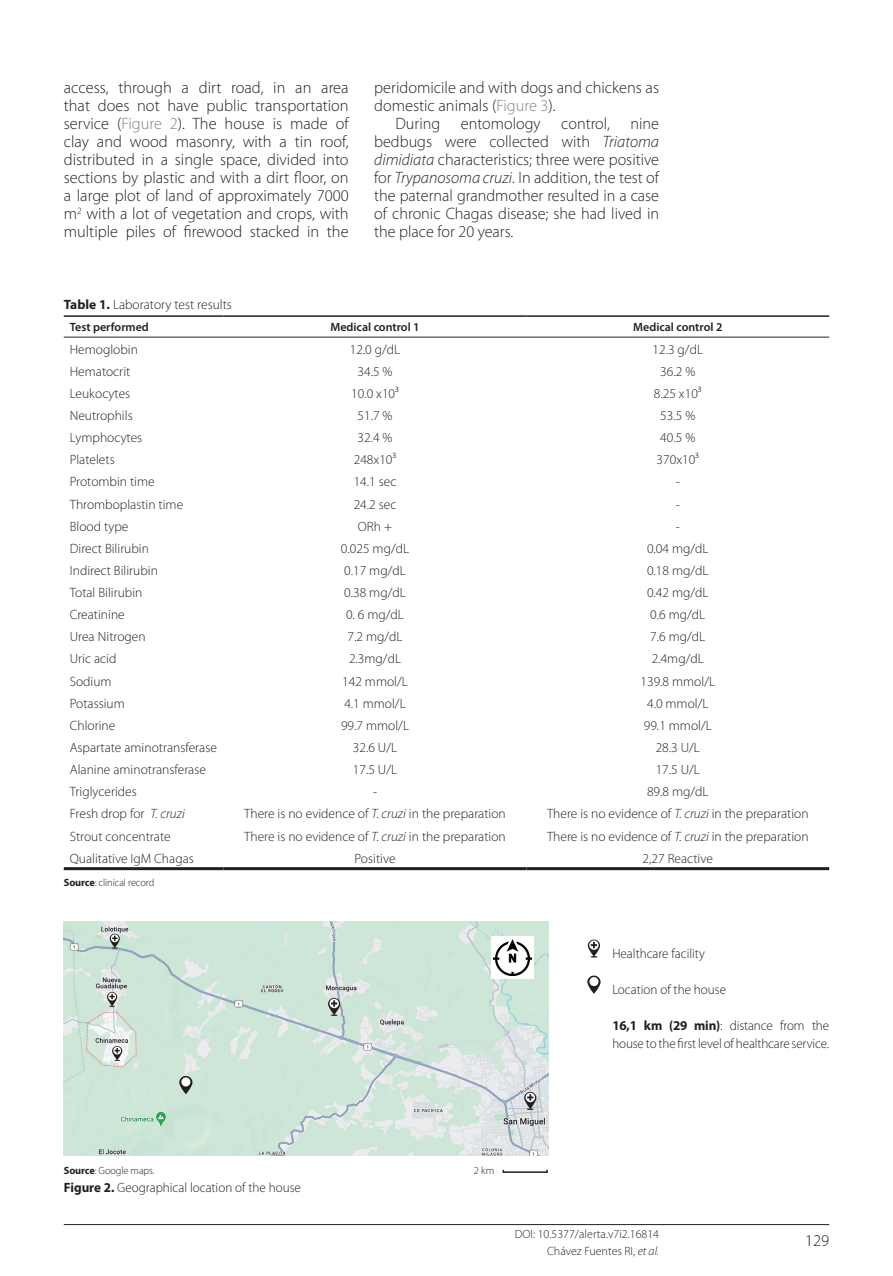
<style>
.page{position:relative;width:893px;height:1276px;background:#fff}
.page>*{position:absolute;margin:0;border:0;box-sizing:border-box;transform-origin:0 0}
.Primer_parrafo{font:300 16.5px/18px "Myriad Pro";color:#231f20;text-align:justify}
.Segundo_parrafo{font:300 16.5px/18px "Myriad Pro";color:#231f20;text-align:justify}
.Cuerpo{font:300 13.5px "Myriad Pro";color:#231f20}
.Figura__Tabla__Titulo{font:300 13.5px/18px "Myriad Pro";color:#231f20}
.t1{font:300 12px/16.8px "Myriad Pro";color:#231f20;text-align:right}
.Encabezados{font:600 12px "Myriad Pro";color:#231f20}
.Pie_de_tabla{font:300 10.5px "Myriad Pro";letter-spacing:-.01em;color:#231f20}
.s1{color:#808285}
.s2{font-style:italic}
.s3{font-weight:700}
</style>
<div class="page">
<hr style="left:64px;top:1224px;width:765px;height:1px;background:#231f20">
<hr style="left:64px;top:315px;width:160px;height:2px;background:#231f20">
<hr style="left:224px;top:315px;width:302px;height:2px;background:#231f20">
<hr style="left:526px;top:315px;width:303px;height:2px;background:#231f20">
<hr style="left:64px;top:337px;width:160px;height:1px;background:#231f20">
<hr style="left:224px;top:337px;width:302px;height:1px;background:#231f20">
<hr style="left:526px;top:337px;width:303px;height:1px;background:#231f20">
<hr style="left:64px;top:867px;width:160px;height:3px;background:#231f20">
<hr style="left:224px;top:867px;width:302px;height:3px;background:#231f20">
<hr style="left:526px;top:867px;width:303px;height:3px;background:#231f20">
<img style="left:64px;top:921px;width:485px;height:234px">
<svg style="left:110px;top:933px;width:10px;height:15px"></svg>
<svg style="left:588px;top:939px;width:12px;height:18px"></svg>
<svg style="left:107px;top:992px;width:10px;height:15px"></svg>
<svg style="left:328px;top:998px;width:12px;height:18px"></svg>
<svg style="left:524px;top:1092px;width:12px;height:18px"></svg>
<svg style="left:112px;top:1046px;width:10px;height:15px"></svg>
<svg style="left:179px;top:1076px;width:13px;height:18px"></svg>
<div style="left:181px;top:1077px;width:9px;height:9px;background:#fff;border-radius:50%"></div>
<svg style="left:587px;top:975px;width:14px;height:18px"></svg>
<div style="left:589px;top:977px;width:9px;height:9px;background:#fff;border-radius:50%"></div>
<div style="left:491px;top:936px;width:43px;height:43px;background:#fff"></div>
<img style="left:494px;top:939px;width:37px;height:36px">
<div style="left:503px;top:1169px;width:45px;height:4px;border:2px solid #231f20"></div>
<p class="Primer_parrafo" style="left:64px;top:79px;width:286px">access, through a dirt road, in an area that does not have public transportation service (<span class="s1">Figure 2</span>). The house is made of clay and wood masonry, with a tin roof, distributed in a single space, divided into sections by plastic and with a dirt floor, on a large plot of land of approximately 7000 m<sup>2</sup> with a lot of vegetation and crops, with multiple piles of firewood stacked in the</p>
<p class="Primer_parrafo" style="left:374px;top:79px;width:286px">peridomicile and with dogs and chickens as domestic animals (<span class="s1">Figure 3</span>).</p>
<p class="Segundo_parrafo" style="left:374px;top:115px;width:286px;text-indent:21px">During entomology control, nine bedbugs were collected with <span class="s2">Triatoma dimidiata</span> characteristics; three were positive for <span class="s2">Trypanosoma cruzi</span>. In addition, the test of the paternal grandmother resulted in a case of chronic Chagas disease; she had lived in the place for 20 years.</p>
<p class="Figura__Tabla__Titulo" style="left:64px;top:296px;width:170px"><span class="s3">Table 1.</span> Laboratory test results</p>
<p class="Encabezados" style="left:70px;top:319px;width:81px">Test performed</p>
<p class="Encabezados" style="left:330px;top:319px;width:91px">Medical control 1</p>
<p class="Encabezados" style="left:633px;top:319px;width:91px">Medical control 2</p>
<p class="Cuerpo" style="left:70px;top:341px;width:70px">Hemoglobin</p>
<p class="Cuerpo" style="left:350px;top:341px;width:52px">12.0 g/dL</p>
<p class="Cuerpo" style="left:652px;top:341px;width:52px">12.3 g/dL</p>
<p class="Cuerpo" style="left:70px;top:363px;width:62px">Hematocrit</p>
<p class="Cuerpo" style="left:358px;top:363px;width:37px">34.5 %</p>
<p class="Cuerpo" style="left:660px;top:363px;width:37px">36.2 %</p>
<p class="Cuerpo" style="left:70px;top:385px;width:62px">Leukocytes</p>
<p class="Cuerpo" style="left:351px;top:385px;width:49px">10.0 x10³</p>
<p class="Cuerpo" style="left:654px;top:385px;width:49px">8.25 x10³</p>
<p class="Cuerpo" style="left:70px;top:407px;width:64px">Neutrophils</p>
<p class="Cuerpo" style="left:358px;top:407px;width:37px">51.7 %</p>
<p class="Cuerpo" style="left:660px;top:407px;width:37px">53.5 %</p>
<p class="Cuerpo" style="left:70px;top:429px;width:74px">Lymphocytes</p>
<p class="Cuerpo" style="left:358px;top:429px;width:37px">32.4 %</p>
<p class="Cuerpo" style="left:660px;top:429px;width:37px">40.5 %</p>
<p class="Cuerpo" style="left:70px;top:452px;width:46px">Platelets</p>
<p class="Cuerpo" style="left:354px;top:452px;width:44px">248x10³</p>
<p class="Cuerpo" style="left:657px;top:452px;width:44px">370x10³</p>
<p class="Cuerpo" style="left:70px;top:474px;width:86px">Protombin time</p>
<p class="Cuerpo" style="left:354px;top:474px;width:44px">14.1 sec</p>
<p class="Cuerpo" style="left:676px;top:474px;width:6px">-</p>
<p class="Cuerpo" style="left:70px;top:496px;width:115px">Thromboplastin time</p>
<p class="Cuerpo" style="left:354px;top:496px;width:44px">24.2 sec</p>
<p class="Cuerpo" style="left:70px;top:518px;width:60px">Blood type</p>
<p class="Cuerpo" style="left:358px;top:518px;width:36px">ORh +</p>
<p class="Cuerpo" style="left:676px;top:518px;width:6px">-</p>
<p class="Cuerpo" style="left:70px;top:540px;width:81px">Direct Bilirubin</p>
<p class="Cuerpo" style="left:341px;top:540px;width:70px">0.025 mg/dL</p>
<p class="Cuerpo" style="left:647px;top:540px;width:63px">0.04 mg/dL</p>
<p class="Cuerpo" style="left:70px;top:562px;width:90px">Indirect Bilirubin</p>
<p class="Cuerpo" style="left:344px;top:562px;width:63px">0.17 mg/dL</p>
<p class="Cuerpo" style="left:647px;top:562px;width:63px">0.18 mg/dL</p>
<p class="Cuerpo" style="left:70px;top:584px;width:74px">Total Bilirubin</p>
<p class="Cuerpo" style="left:344px;top:584px;width:63px">0.38 mg/dL</p>
<p class="Cuerpo" style="left:647px;top:584px;width:63px">0.42 mg/dL</p>
<p class="Cuerpo" style="left:70px;top:606px;width:57px">Creatinine</p>
<p class="Cuerpo" style="left:346px;top:606px;width:59px">0. 6 mg/dL</p>
<p class="Cuerpo" style="left:650px;top:606px;width:57px">0.6 mg/dL</p>
<p class="Cuerpo" style="left:70px;top:629px;width:77px">Urea Nitrogen</p>
<p class="Cuerpo" style="left:348px;top:629px;width:57px">7.2 mg/dL</p>
<p class="Cuerpo" style="left:650px;top:629px;width:57px">7.6 mg/dL</p>
<p class="Cuerpo" style="left:70px;top:651px;width:48px">Uric acid</p>
<p class="Cuerpo" style="left:349px;top:651px;width:54px">2.3mg/dL</p>
<p class="Cuerpo" style="left:652px;top:651px;width:54px">2.4mg/dL</p>
<p class="Cuerpo" style="left:70px;top:673px;width:43px">Sodium</p>
<p class="Cuerpo" style="left:342px;top:673px;width:67px">142 mmol/L</p>
<p class="Cuerpo" style="left:640px;top:673px;width:76px">139.8 mmol/L</p>
<p class="Cuerpo" style="left:70px;top:695px;width:57px">Potassium</p>
<p class="Cuerpo" style="left:344px;top:695px;width:63px">4.1 mmol/L</p>
<p class="Cuerpo" style="left:647px;top:695px;width:63px">4.0 mmol/L</p>
<p class="Cuerpo" style="left:70px;top:717px;width:47px">Chlorine</p>
<p class="Cuerpo" style="left:341px;top:717px;width:70px">99.7 mmol/L</p>
<p class="Cuerpo" style="left:644px;top:717px;width:70px">99.1 mmol/L</p>
<p class="Cuerpo" style="left:70px;top:739px;width:149px">Aspartate aminotransferase</p>
<p class="Cuerpo" style="left:353px;top:739px;width:46px">32.6 U/L</p>
<p class="Cuerpo" style="left:656px;top:739px;width:46px">28.3 U/L</p>
<p class="Cuerpo" style="left:70px;top:761px;width:138px">Alanine aminotransferase</p>
<p class="Cuerpo" style="left:353px;top:761px;width:46px">17.5 U/L</p>
<p class="Cuerpo" style="left:656px;top:761px;width:46px">17.5 U/L</p>
<p class="Cuerpo" style="left:70px;top:783px;width:69px">Triglycerides</p>
<p class="Cuerpo" style="left:373px;top:783px;width:6px">-</p>
<p class="Cuerpo" style="left:647px;top:783px;width:63px">89.8 mg/dL</p>
<p class="Cuerpo" style="left:70px;top:806px;width:117px">Fresh drop for <span class="s2">T. cruzi</span></p>
<p class="Cuerpo" style="left:244px;top:806px;width:263px">There is no evidence of <span class="s2">T. cruzi</span> in the preparation</p>
<p class="Cuerpo" style="left:547px;top:806px;width:263px">There is no evidence of <span class="s2">T. cruzi</span> in the preparation</p>
<p class="Cuerpo" style="left:70px;top:828px;width:102px">Strout concentrate</p>
<p class="Cuerpo" style="left:244px;top:828px;width:263px">There is no evidence of <span class="s2">T. cruzi</span> in the preparation</p>
<p class="Cuerpo" style="left:547px;top:828px;width:263px">There is no evidence of <span class="s2">T. cruzi</span> in the preparation</p>
<p class="Cuerpo" style="left:70px;top:850px;width:126px">Qualitative IgM Chagas</p>
<p class="Cuerpo" style="left:355px;top:850px;width:43px">Positive</p>
<p class="Cuerpo" style="left:643px;top:850px;width:72px">2,27 Reactive</p>
<p class="Pie_de_tabla" style="left:64px;top:875px;width:92px"><span class="s3">Source</span>: clinical record</p>
<p class="Pie_de_tabla" style="left:64px;top:1163px;width:92px"><span class="s3">Source</span>: Google maps.</p>
<p class="Figura__Tabla__Titulo" style="left:64px;top:1178px;width:239px"><span class="s3">Figure 2.</span> Geographical location of the house</p>
<p class="Figura__Tabla__Titulo" style="left:612px;top:944px;width:94px">Healthcare facility</p>
<p class="Figura__Tabla__Titulo" style="left:612px;top:980px;width:115px">Location of the house</p>
<p class="Figura__Tabla__Titulo" style="left:612px;top:1016px;width:218px"><span class="s3">16,1 km (29 min)</span>: distance from the house to the first level of healthcare service.</p>
<p class="Pie_de_tabla" style="left:474px;top:1163px;width:22px">2 km</p>
<p class="t1" style="left:515px;top:1225px;width:146px">DOI: 10.5377/alerta.v7i2.16814<br>Chávez Fuentes RI, <span class="s2">et al.</span></p>
<p class="Primer_parrafo" style="left:805px;top:1231px;width:26px">129</p>
</div>
